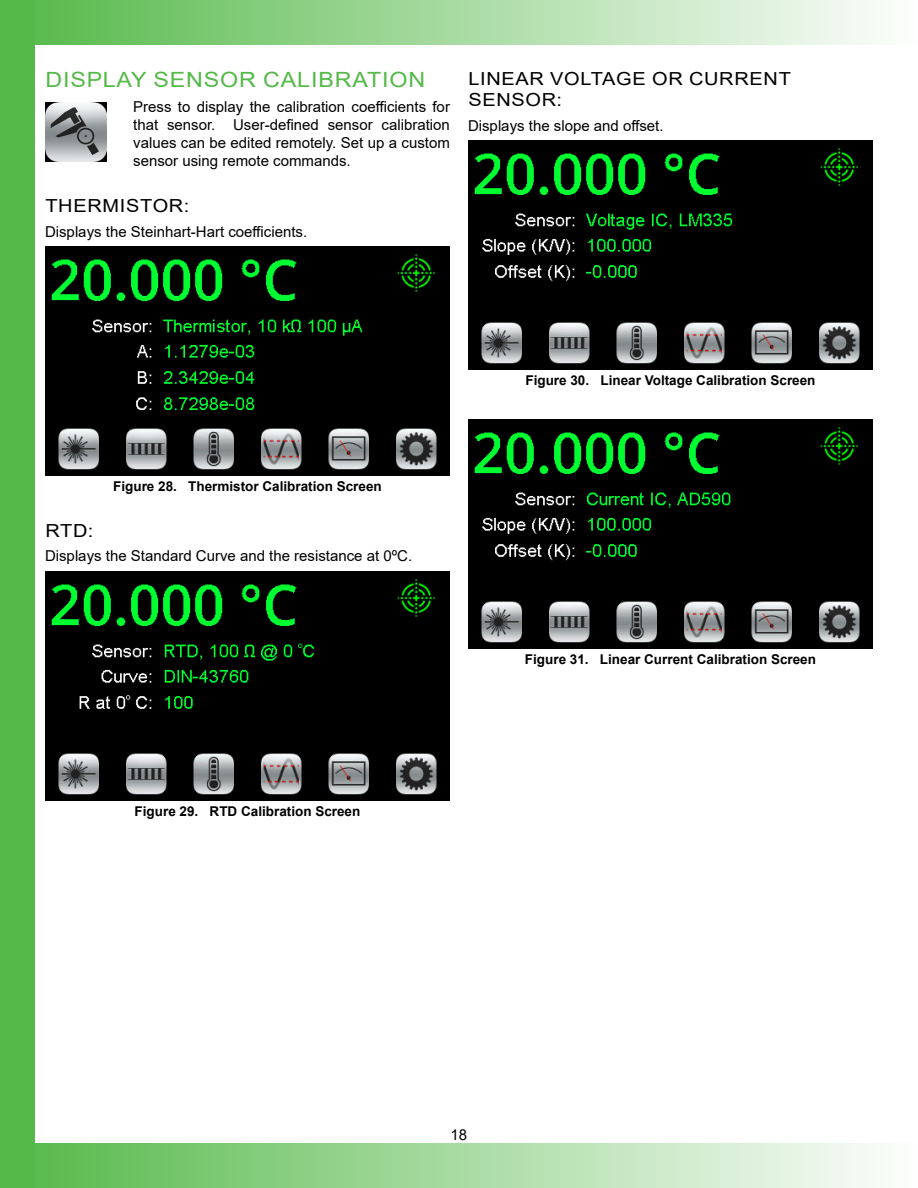
<style>
.page{position:relative;width:918px;height:1188px;background:#fff}
.page>*{position:absolute;margin:0;border:0;box-sizing:border-box;transform-origin:0 0}
.t1{font:21px "Arial";letter-spacing:.035em;color:#54b948;scale:1.11 1}
.t2{font:18px/21px "Arial";letter-spacing:.035em;color:#000;scale:1.11 1}
.t3{font:15px/18px "Arial";color:#000;text-align:justify}
.t4{font:700 13.5px "Arial";color:#000}
</style>
<div class="page">
<div style="left:1px;top:1px;width:916px;height:43px;background:linear-gradient(to right,#54b948,#fdfefd)"></div>
<div style="left:0;top:0;width:918px;height:45px;border:2px solid #54b948"></div>
<div style="left:1px;top:1144px;width:916px;height:43px;background:linear-gradient(to right,#54b948,#fdfefd)"></div>
<div style="left:0;top:1143px;width:918px;height:45px;border:2px solid #54b948"></div>
<div style="left:0;top:0;width:34px;height:1188px;background:#54b948"></div>
<hr style="left:917px;top:0;width:1px;height:1188px;background:#54b948">
<img style="left:45px;top:246px;width:405px;height:230px">
<img style="left:45px;top:571px;width:405px;height:230px">
<img style="left:45px;top:103px;width:61px;height:59px">
<img style="left:468px;top:141px;width:405px;height:229px">
<img style="left:468px;top:419px;width:405px;height:230px">
<h1 class="t1" style="left:45px;top:65px;width:344px">DISPLAY SENSOR CALIBRATION</h1>
<p class="t3" style="left:133px;top:98px;width:318px">Press to display the calibration coefficients for that sensor. User-defined sensor calibration values can be edited remotely. Set up a custom sensor using remote commands.</p>
<p class="t2" style="left:45px;top:195px;width:131px">THERMISTOR:</p>
<p class="t3" style="left:45px;top:222px;width:264px">Displays the Steinhart-Hart coefficients.</p>
<p class="t2" style="left:468px;top:68px;width:292px">LINEAR VOLTAGE OR CURRENT<br>SENSOR:</p>
<p class="t3" style="left:468px;top:116px;width:197px">Displays the slope and offset.</p>
<p class="t4" style="left:113px;top:477px;width:270px">Figure 28. Thermistor Calibration Screen</p>
<p class="t2" style="left:45px;top:520px;width:45px">RTD:</p>
<p class="t3" style="left:45px;top:547px;width:369px">Displays the Standard Curve and the resistance at 0ºC.</p>
<p class="t4" style="left:525px;top:371px;width:292px">Figure 30. Linear Voltage Calibration Screen</p>
<p class="t4" style="left:525px;top:650px;width:293px">Figure 31. Linear Current Calibration Screen</p>
<p class="t4" style="left:135px;top:801px;width:227px">Figure 29. RTD Calibration Screen</p>
<p class="t3" style="left:451px;top:1125px;width:18px">18</p>
</div>
